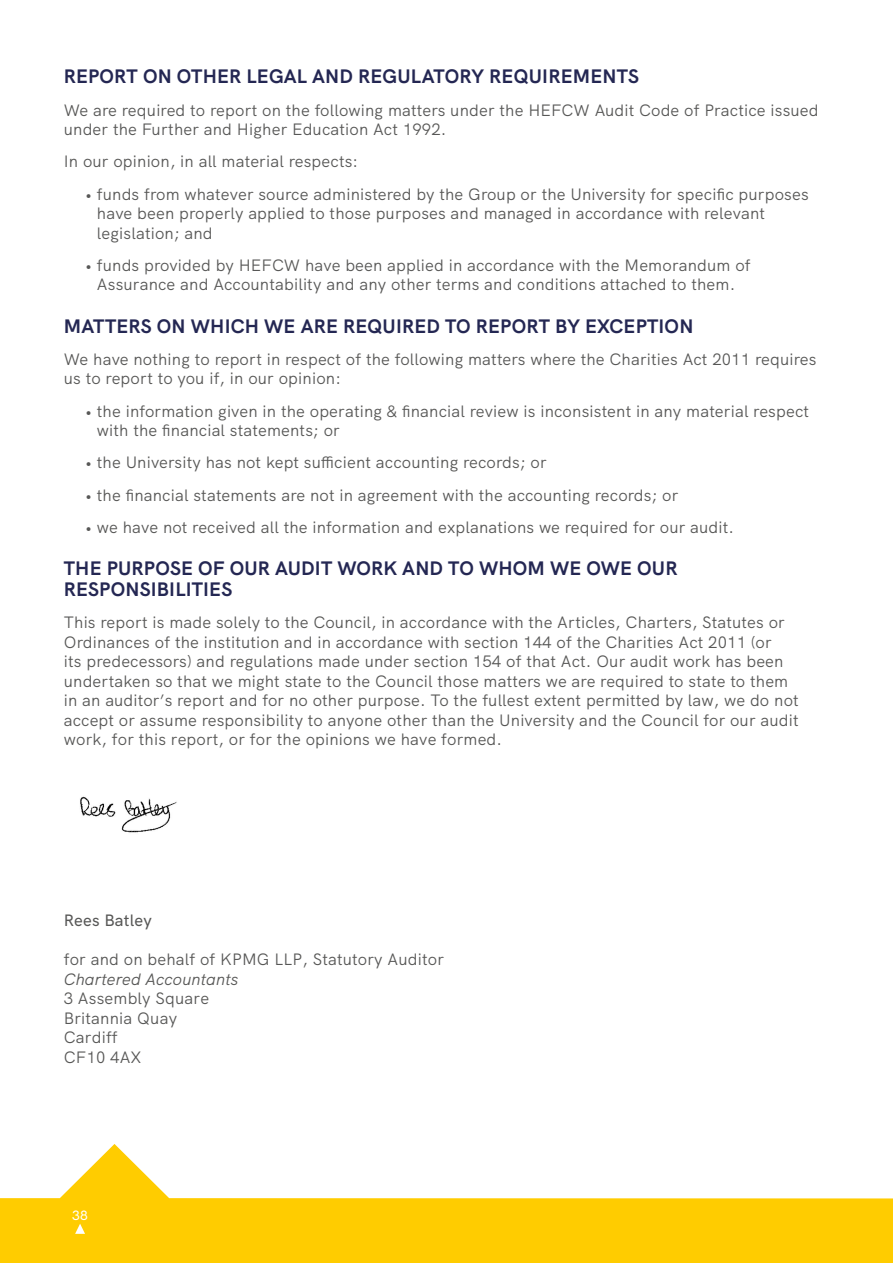
<style>
.page{position:relative;width:893px;height:1263px;background:#fff}
.page>*{position:absolute;margin:0;border:0;box-sizing:border-box;transform-origin:0 0}
.t1{font:700 19.5px/21px "HK Grotesk";letter-spacing:.01em;color:#242753}
.t2{font:16.5px/19.5px "HK Grotesk";letter-spacing:.01em;color:#575756}
.t3{font:italic 16.5px "HK Grotesk";letter-spacing:.01em;color:#575756}
.t4{font:500 16.5px "HK Grotesk";letter-spacing:.01em;color:#575756}
.t5{font:500 13.5px "HK Grotesk";color:#fff}
</style>
<div class="page">
<svg style="left:0;top:1144px;width:893px;height:119px;fill:#fc0"></svg>
<svg style="left:75px;top:1224px;width:10px;height:10px"></svg>
<img style="left:80px;top:796px;width:97px;height:37px">
<p class="t1" style="left:64px;top:64px;width:577px">REPORT ON OTHER LEGAL AND REGULATORY REQUIREMENTS</p>
<p class="t2" style="left:64px;top:99px;width:756px">We are required to report on the following matters under the HEFCW Audit Code of Practice issued under the Further and Higher Education Act 1992.</p>
<p class="t2" style="left:64px;top:150px;width:296px">In our opinion, in all material respects:</p>
<p class="t2" style="left:97px;top:183px;width:713px;text-indent:-12px">• funds from whatever source administered by the Group or the University for specific purposes have been properly applied to those purposes and managed in accordance with relevant legislation; and</p>
<p class="t2" style="left:85px;top:254px;width:667px;text-align:center">• funds provided by HEFCW have been applied in accordance with the Memorandum of<br>Assurance and Accountability and any other terms and conditions attached to them.</p>
<p class="t1" style="left:64px;top:314px;width:631px">MATTERS ON WHICH WE ARE REQUIRED TO REPORT BY EXCEPTION</p>
<p class="t2" style="left:64px;top:348px;width:754px">We have nothing to report in respect of the following matters where the Charities Act 2011 requires us to report to you if, in our opinion:</p>
<p class="t2" style="left:97px;top:400px;width:714px;text-indent:-12px">• the information given in the operating &amp; financial review is inconsistent in any material respect with the financial statements; or</p>
<p class="t2" style="left:85px;top:451px;width:463px">• the University has not kept sufficient accounting records; or</p>
<p class="t2" style="left:85px;top:484px;width:595px">• the financial statements are not in agreement with the accounting records; or</p>
<p class="t2" style="left:85px;top:516px;width:650px">• we have not received all the information and explanations we required for our audit.</p>
<p class="t1" style="left:64px;top:556px;width:615px">THE PURPOSE OF OUR AUDIT WORK AND TO WHOM WE OWE OUR<br>RESPONSIBILITIES</p>
<p class="t2" style="left:64px;top:611px;width:736px">This report is made solely to the Council, in accordance with the Articles, Charters, Statutes or Ordinances of the institution and in accordance with section 144 of the Charities Act 2011 (or<br>its predecessors) and regulations made under section 154 of that Act. Our audit work has been undertaken so that we might state to the Council those matters we are required to state to them in an auditor’s report and for no other purpose. To the fullest extent permitted by law, we do not accept or assume responsibility to anyone other than the University and the Council for our audit work, for this report, or for the opinions we have formed.</p>
<p class="t4" style="left:64px;top:908px;width:89px">Rees Batley</p>
<p class="t2" style="left:64px;top:948px;width:382px">for and on behalf of KPMG LLP, Statutory Auditor</p>
<p class="t3" style="left:64px;top:966px;width:176px">Chartered Accountants</p>
<p class="t2" style="left:64px;top:987px;width:147px">3 Assembly Square<br>Britannia Quay<br>Cardiff<br>CF10 4AX</p>
<p class="t5" style="left:72px;top:1205px;width:17px">38</p>
</div>
